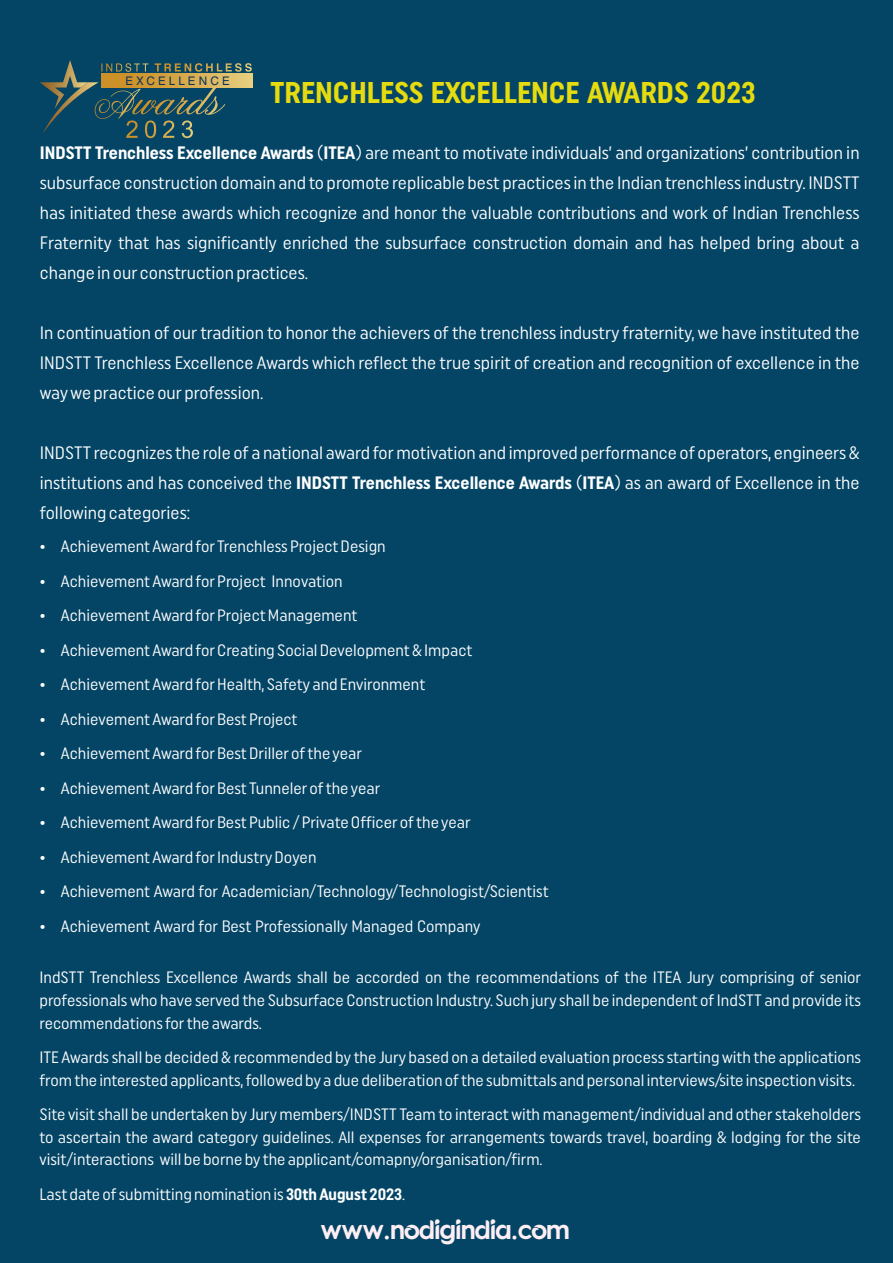
<style>
.page{position:relative;width:893px;height:1263px;background:#044566}
.page>*{position:absolute;margin:0;border:0;box-sizing:border-box;transform-origin:0 0}
.t1{font:700 30px "Uniform Condensed";color:#e6db0e}
.t2{font:27px "Fonarto";letter-spacing:-.05em;color:#feeff4}
.t3{font:18px/30px "Uniform Condensed";color:#fefefe;text-align:justify}
.t4{font:16.5px/34.5px "Uniform Condensed";color:#fefefe}
.t5{font:11.85px "Swiss 721 BT";letter-spacing:.27em;color:#0f365a}
.s1{font-weight:700}
</style>
<div class="page">
<svg style="left:216px;top:73px;width:36px;height:15px"></svg>
<svg style="left:126px;top:134px;width:67px;height:5px"></svg>
<svg style="left:216px;top:63px;width:36px;height:9px"></svg>
<svg style="left:40px;top:60px;width:176px;height:74px"></svg>
<p class="t5" style="left:126px;top:76px;width:105px">EXCELLENCE</p>
<h1 class="t1" style="left:271px;top:78px;width:486px">TRENCHLESS EXCELLENCE AWARDS 2023</h1>
<p class="t3" style="left:40px;top:138px;width:821px"><span class="s1">INDSTT Trenchless Excellence Awards</span> (<span class="s1">ITEA</span>) are meant to motivate individuals’ and organizations’ contribution in subsurface construction domain and to promote replicable best practices in the Indian trenchless industry. INDSTT has initiated these awards which recognize and honor the valuable contributions and work of Indian Trenchless Fraternity that has significantly enriched the subsurface construction domain and has helped bring about a change in our construction practices.</p>
<p class="t3" style="left:40px;top:318px;width:821px">In continuation of our tradition to honor the achievers of the trenchless industry fraternity, we have instituted the INDSTT Trenchless Excellence Awards which reflect the true spirit of creation and recognition of excellence in the way we practice our profession.</p>
<p class="t3" style="left:40px;top:438px;width:821px">INDSTT recognizes the role of a national award for motivation and improved performance of operators, engineers &amp; institutions and has conceived the <span class="s1">INDSTT Trenchless Excellence Awards</span> (<span class="s1">ITEA</span>) as an award of Excellence in the following categories:</p>
<p class="t4" style="left:61px;top:530px;width:326px">Achievement Award for Trenchless Project Design</p>
<p class="t4" style="left:61px;top:564px;width:283px">Achievement Award for Project Innovation</p>
<p class="t4" style="left:61px;top:599px;width:298px">Achievement Award for Project Management</p>
<p class="t4" style="left:61px;top:633px;width:413px">Achievement Award for Creating Social Development &amp; Impact</p>
<p class="t4" style="left:61px;top:668px;width:366px">Achievement Award for Health, Safety and Environment Achievement Award for Best Project<br>Achievement Award for Best Driller of the year Achievement Award for Best Tunneler of the year</p>
<p class="t4" style="left:61px;top:806px;width:411px">Achievement Award for Best Public / Private Officer of the year<br>Achievement Award for Industry Doyen</p>
<p class="t4" style="left:61px;top:875px;width:489px">Achievement Award for Academician/Technology/Technologist/Scientist<br>Achievement Award for Best Professionally Managed Company</p>
<p class="t4" style="left:39px;top:967px;width:823px;line-height:22.5px;text-align:justify">IndSTT Trenchless Excellence Awards shall be accorded on the recommendations of the ITEA Jury comprising of senior professionals who have served the Subsurface Construction Industry. Such jury shall be independent of IndSTT and provide its recommendations for the awards.</p>
<p class="t4" style="left:40px;top:1047px;width:823px;line-height:22.5px">ITE Awards shall be decided &amp; recommended by the Jury based on a detailed evaluation process starting with the applications from the interested applicants, followed by a due deliberation of the submittals and personal interviews/site inspection visits.</p>
<p class="t4" style="left:39px;top:1104px;width:823px;line-height:22.5px;text-align:justify">Site visit shall be undertaken by Jury members/INDSTT Team to interact with management/individual and other stakeholders to ascertain the award category guidelines. All expenses for arrangements towards travel, boarding &amp; lodging for the site visit/interactions will be borne by the applicant/comapny/organisation/firm.</p>
<p class="t4" style="left:39px;top:1177px;width:367px">Last date of submitting nomination is <span class="s1">30th August 2023</span>.</p>
<h2 class="t2" style="left:320px;top:1218px;width:251px">www.nodigindia.com</h2>
</div>
